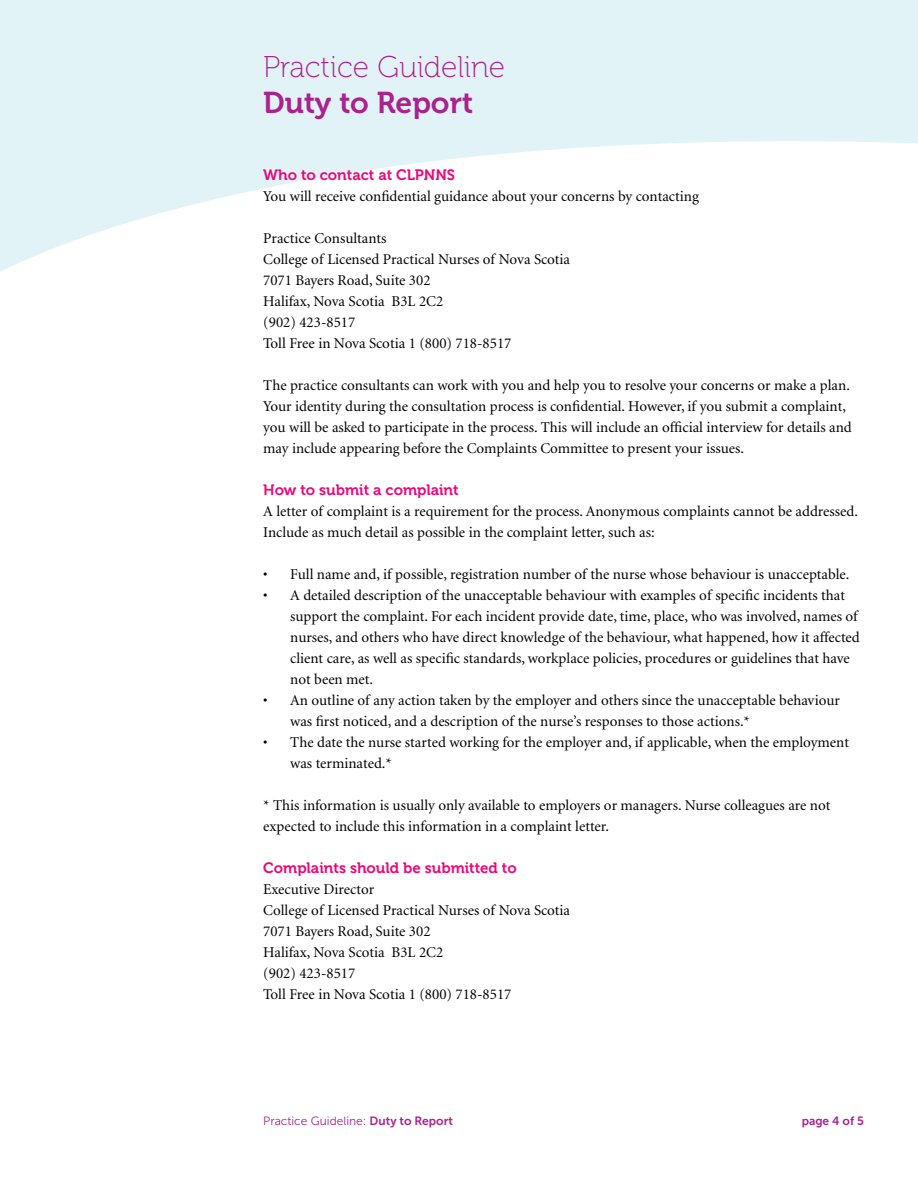
<style>
.page{position:relative;width:918px;height:1188px;background:#fff}
.page>*{position:absolute;margin:0;border:0;box-sizing:border-box;transform-origin:0 0}
.t1{font:30px "Museo 100";color:#ab218e}
.t2{font:30px "Museo 700";color:#ab218e}
.t3{font:15px/21px "Minion";color:#000}
.t4{font:15px "Museo 700";color:#ed0677}
.t5{font:12px "Museo Sans 300";color:#ab218e}
.t6{font:12px "Museo Sans 700";color:#ab218e}
.s1{font-family:"Museo Sans 700"}
</style>
<div class="page">
<svg style="left:0;top:0;width:918px;height:272px;fill:#e2f3f7"></svg>
<h1 class="t1" style="left:263px;top:50px;width:243px">Practice Guideline</h1>
<h1 class="t2" style="left:263px;top:85px;width:211px">Duty to Report</h1>
<p class="t4" style="left:263px;top:166px;width:193px">Who to contact at CLPNNS</p>
<p class="t3" style="left:263px;top:186px;width:437px">You will receive confidential guidance about your concerns by contacting</p>
<p class="t3" style="left:263px;top:228px;width:308px">Practice Consultants<br>College of Licensed Practical Nurses of Nova Scotia<br>7071 Bayers Road, Suite 302<br>Halifax, Nova Scotia B3L 2C2<br>(902) 423-8517<br>Toll Free in Nova Scotia 1 (800) 718-8517</p>
<p class="t3" style="left:263px;top:375px;width:590px">The practice consultants can work with you and help you to resolve your concerns or make a plan.<br>Your identity during the consultation process is confidential. However, if you submit a complaint, you will be asked to participate in the process. This will include an official interview for details and may include appearing before the Complaints Committee to present your issues.</p>
<p class="t4" style="left:263px;top:481px;width:197px">How to submit a complaint</p>
<p class="t3" style="left:263px;top:501px;width:596px">A letter of complaint is a requirement for the process. Anonymous complaints cannot be addressed.<br>Include as much detail as possible in the complaint letter, such as:</p>
<p class="t3" style="left:263px;top:564px;width:588px">• Full name and, if possible, registration number of the nurse whose behaviour is unacceptable.</p>
<p class="t3" style="left:290px;top:585px;width:571px;text-indent:-27px">• A detailed description of the unacceptable behaviour with examples of specific incidents that support the complaint. For each incident provide date, time, place, who was involved, names of nurses, and others who have direct knowledge of the behaviour, what happened, how it affected client care, as well as specific standards, workplace policies, procedures or guidelines that have not been met.</p>
<p class="t3" style="left:290px;top:690px;width:551px;text-indent:-27px">• An outline of any action taken by the employer and others since the unacceptable behaviour was first noticed, and a description of the nurse’s responses to those actions.*</p>
<p class="t3" style="left:290px;top:732px;width:560px;text-indent:-27px">• The date the nurse started working for the employer and, if applicable, when the employment was terminated.*</p>
<p class="t3" style="left:263px;top:795px;width:569px">* This information is usually only available to employers or managers. Nurse colleagues are not expected to include this information in a complaint letter.</p>
<p class="t4" style="left:263px;top:859px;width:255px">Complaints should be submitted to</p>
<p class="t3" style="left:263px;top:879px;width:308px">Executive Director<br>College of Licensed Practical Nurses of Nova Scotia<br>7071 Bayers Road, Suite 302<br>Halifax, Nova Scotia B3L 2C2<br>(902) 423-8517<br>Toll Free in Nova Scotia 1 (800) 718-8517</p>
<p class="t5" style="left:263px;top:1114px;width:191px">Practice Guideline: <span class="s1">Duty to Report</span></p>
<p class="t6" style="left:802px;top:1114px;width:64px">page 4 of 5</p>
</div>
